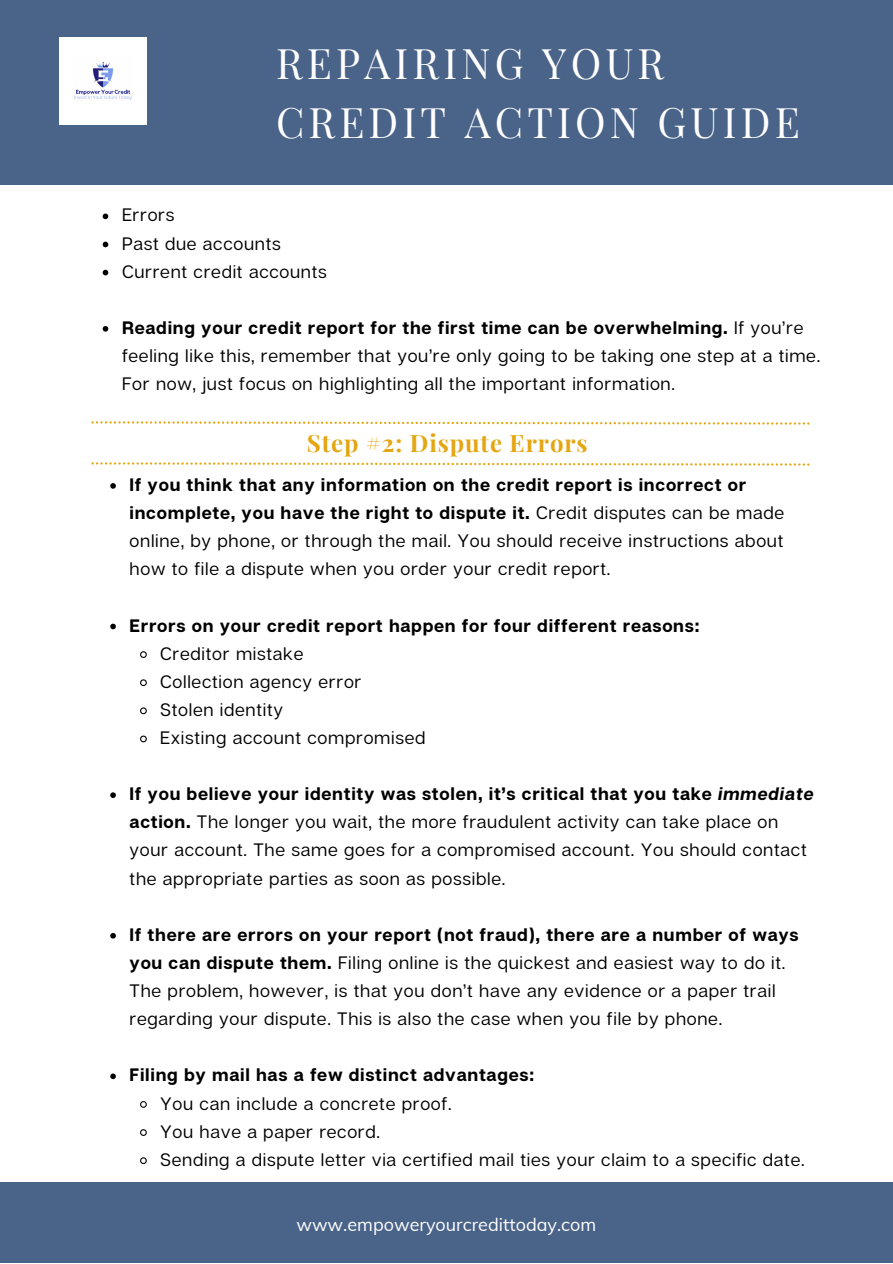
<style>
.page{position:relative;width:893px;height:1264px;background:#fff}
.page>*{position:absolute;margin:0;border:0;box-sizing:border-box;transform-origin:0 0}
.t1{font:41.25px/59.6px "Playfair Display";letter-spacing:.1em;color:#fff}
.t2{font:700 24px "Playfair Display";letter-spacing:.04em;color:#e4a611}
.t3{font:18px/28px "Articulat CF";letter-spacing:.04em;color:#000}
.t4{font:700 18px "Articulat CF";letter-spacing:.04em;color:#000}
.t5{font:18px "Muli";color:#fff}
.s1{font-weight:700}
.s2{font-weight:700;font-style:italic}
</style>
<div class="page">
<div style="left:0;top:0;width:892px;height:184px;background:#4a6389"></div>
<div style="left:0;top:1182px;width:892px;height:80px;background:#4a6389"></div>
<svg style="left:110px;top:483px;width:6px;height:5px"></svg>
<svg style="left:110px;top:623px;width:6px;height:6px"></svg>
<svg style="left:140px;top:651px;width:7px;height:7px"></svg>
<svg style="left:140px;top:679px;width:7px;height:8px"></svg>
<svg style="left:140px;top:707px;width:7px;height:8px"></svg>
<svg style="left:140px;top:735px;width:7px;height:8px"></svg>
<svg style="left:110px;top:792px;width:6px;height:6px"></svg>
<svg style="left:110px;top:933px;width:6px;height:5px"></svg>
<svg style="left:110px;top:1073px;width:6px;height:6px"></svg>
<svg style="left:140px;top:1101px;width:7px;height:7px"></svg>
<svg style="left:140px;top:1129px;width:7px;height:7px"></svg>
<svg style="left:140px;top:1157px;width:7px;height:7px"></svg>
<svg style="left:91px;top:421px;width:718px;height:3px"></svg>
<svg style="left:91px;top:462px;width:718px;height:3px"></svg>
<img style="left:60px;top:38px;width:86px;height:86px">
<svg style="left:103px;top:213px;width:5px;height:6px"></svg>
<svg style="left:103px;top:242px;width:5px;height:5px"></svg>
<svg style="left:103px;top:270px;width:5px;height:5px"></svg>
<svg style="left:103px;top:326px;width:5px;height:5px"></svg>
<p class="t1" style="left:276px;top:32px;width:525px">REPAIRING YOUR<br>CREDIT ACTION GUIDE</p>
<p class="t3" style="left:122px;top:200px;width:54px">Errors</p>
<p class="t3" style="left:122px;top:229px;width:160px">Past due accounts</p>
<p class="t3" style="left:122px;top:257px;width:206px">Current credit accounts</p>
<p class="t3" style="left:122px;top:313px;width:699px"><span class="s1">Reading your credit report for the first time can be overwhelming.</span> If you’re feeling like this, remember that you’re only going to be taking one step at a time.<br>For now, just focus on highlighting all the important information.</p>
<p class="t2" style="left:307px;top:426px;width:282px">Step #2: Dispute Errors</p>
<p class="t3" style="left:130px;top:470px;width:656px"><span class="s1">If you think that any information on the credit report is incorrect or incomplete, you have the right to dispute it.</span> Credit disputes can be made online, by phone, or through the mail. You should receive instructions about how to file a dispute when you order your credit report.</p>
<p class="t4" style="left:130px;top:614px;width:572px">Errors on your credit report happen for four different reasons:</p>
<p class="t3" style="left:160px;top:638px;width:145px">Creditor mistake</p>
<p class="t3" style="left:160px;top:667px;width:203px">Collection agency error</p>
<p class="t3" style="left:160px;top:695px;width:124px">Stolen identity</p>
<p class="t3" style="left:160px;top:723px;width:267px">Existing account compromised</p>
<p class="t3" style="left:130px;top:779px;width:685px"><span class="s1">If you believe your identity was stolen, it’s critical that you take</span> <span class="s2">immediate </span><span class="s1">action.</span> The longer you wait, the more fraudulent activity can take place on your account. The same goes for a compromised account. You should contact the appropriate parties as soon as possible.</p>
<p class="t3" style="left:130px;top:919px;width:670px"><span class="s1">If there are errors on your report (not fraud), there are a number of ways you can dispute them.</span> Filing online is the quickest and easiest way to do it.<br>The problem, however, is that you don’t have any evidence or a paper trail regarding your dispute. This is also the case when you file by phone.</p>
<p class="t4" style="left:130px;top:1063px;width:406px">Filing by mail has a few distinct advantages:</p>
<p class="t3" style="left:160px;top:1088px;width:293px">You can include a concrete proof.</p>
<p class="t3" style="left:160px;top:1116px;width:221px">You have a paper record.</p>
<p class="t3" style="left:160px;top:1144px;width:646px">Sending a dispute letter via certified mail ties your claim to a specific date.</p>
<p class="t5" style="left:296px;top:1212px;width:301px">www.empoweryourcredittoday.com</p>
</div>
